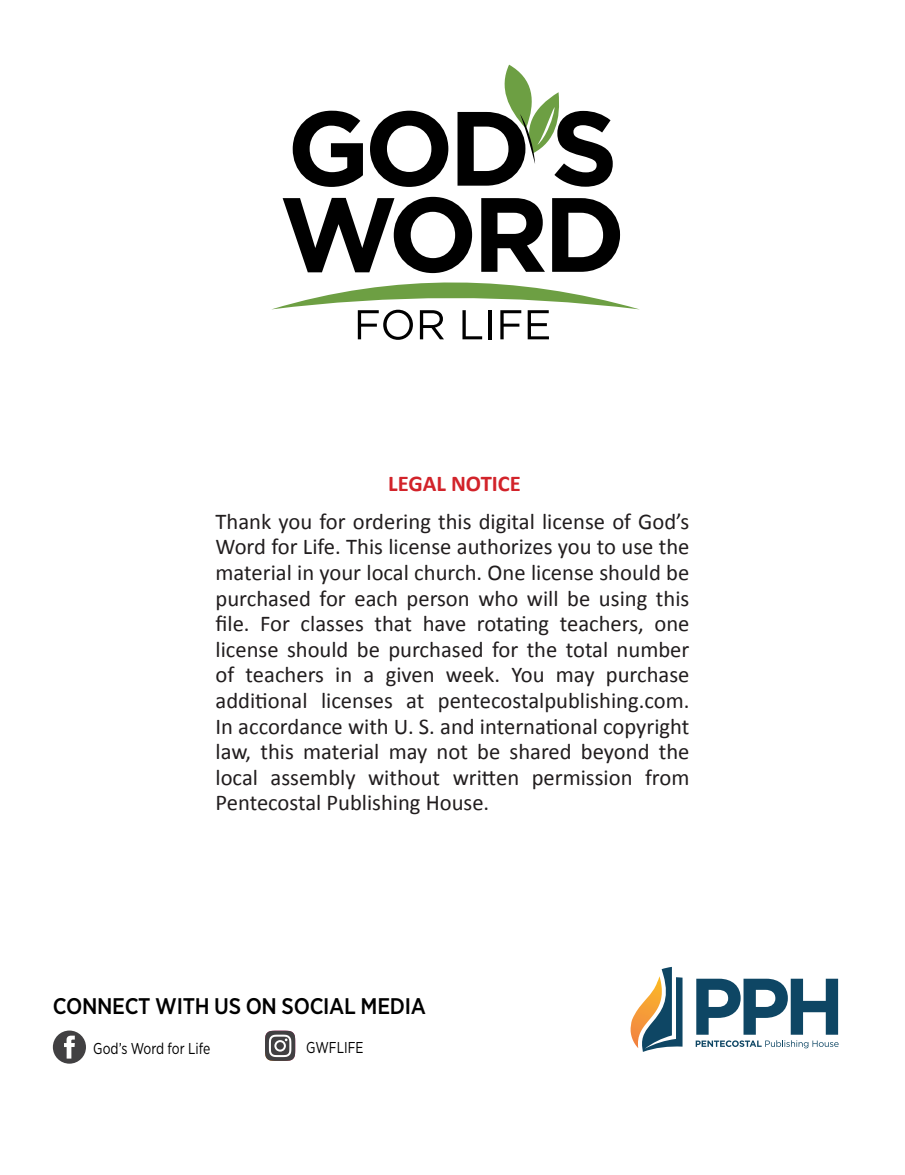
<style>
.page{position:relative;width:905px;height:1175px;background:#fff}
.page>*{position:absolute;margin:0;border:0;box-sizing:border-box;transform-origin:0 0}
.t1{font:22.65px/25.7px "Calibri";color:#211d1e;text-align:justify}
.t2{font:500 22.65px "Gotham Narrow";letter-spacing:-.015em;color:#000}
.t3{font:700 22.65px "Calibri";color:#d2232a}
.t4{font:15.75px "Gotham Narrow";color:#000;scale:.9 1}
</style>
<div class="page">
<svg style="left:293px;top:111px;width:70px;height:76px"></svg>
<svg style="left:370px;top:111px;width:78px;height:76px"></svg>
<svg style="left:272px;top:197px;width:368px;height:143px"></svg>
<svg style="left:457px;top:65px;width:155px;height:122px"></svg>
<div style="left:53px;top:1030px;width:33px;height:33px;background:#414042;border-radius:50%"></div>
<svg style="left:64px;top:1035px;width:11px;height:23px"></svg>
<svg style="left:265px;top:1030px;width:30px;height:30px"></svg>
<svg style="left:696px;top:978px;width:142px;height:56px"></svg>
<svg style="left:695px;top:1040px;width:143px;height:8px"></svg>
<svg style="left:630px;top:966px;width:52px;height:85px"></svg>
<p class="t3" style="left:388px;top:467px;width:134px">LEGAL NOTICE</p>
<p class="t1" style="left:215px;top:508px;width:475px">Thank you for ordering this digital license of God’s Word for Life. This license authorizes you to use the material in your local church. One license should be purchased for each person who will be using this file. For classes that have rotating teachers, one license should be purchased for the total number of teachers in a given week. You may purchase additional licenses at pentecostalpublishing.com.<br>In accordance with U. S. and international copyright law, this material may not be shared beyond the local assembly without written permission from Pentecostal Publishing House.</p>
<p class="t2" style="left:53px;top:991px;width:374px">CONNECT WITH US ON SOCIAL MEDIA</p>
<p class="t4" style="left:93px;top:1038px;width:132px">God’s Word for Life</p>
<p class="t4" style="left:306px;top:1038px;width:65px">GWFLIFE</p>
</div>
